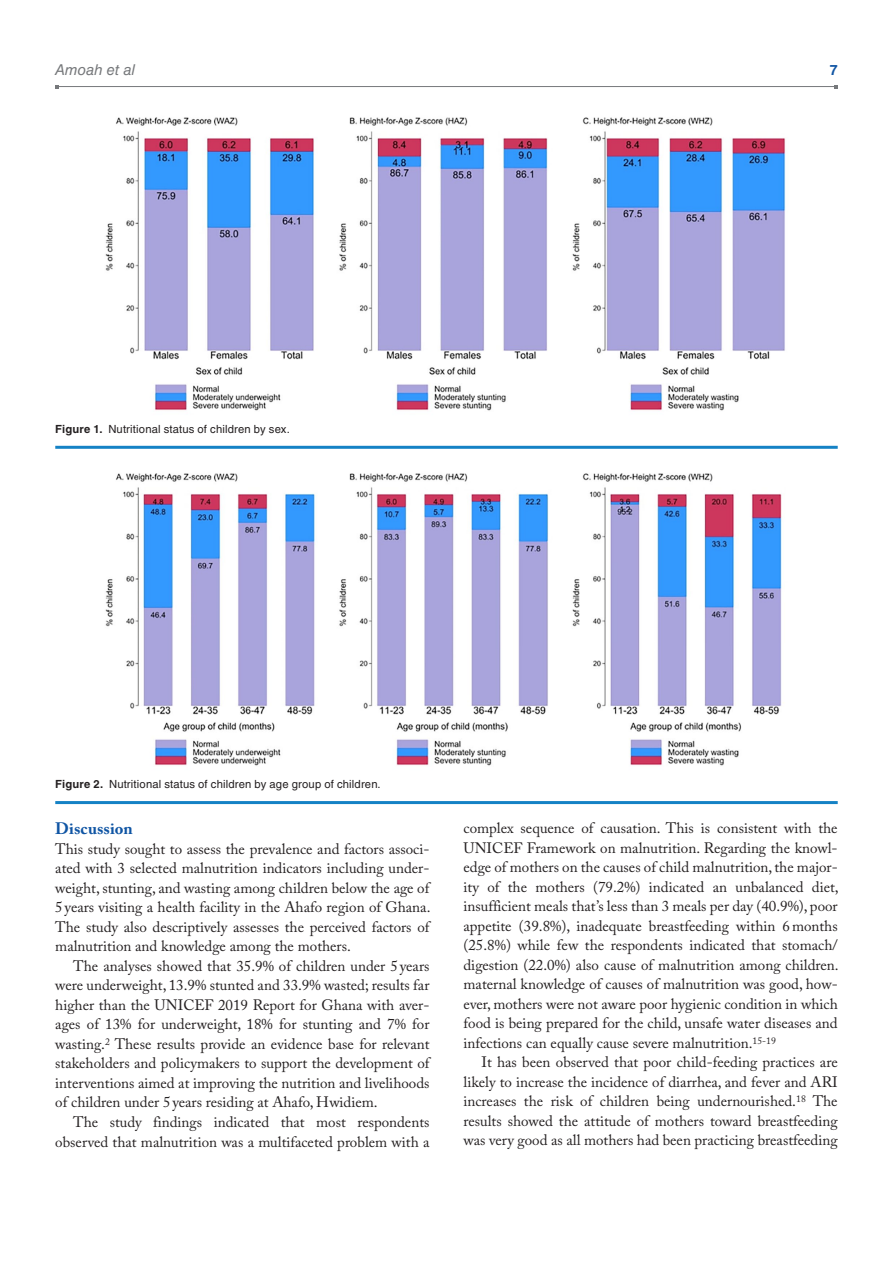
<style>
.page{position:relative;width:893px;height:1263px;background:#fff}
.page>*{position:absolute;margin:0;border:0;box-sizing:border-box;transform-origin:0 0}
.t1{font:700 16.5px "Adobe Caslon Pro";letter-spacing:.005em;color:#1055a4}
.t2{font:15px/19.5px "Adobe Caslon Pro";color:#231f20;text-align:justify}
.t3{font:italic 15px "Helvetica LT Std";color:#76787b}
.t4{font:700 14.25px "Helvetica LT Std";color:#1055a4}
.t5{font:11.25px "Helvetica LT Std";letter-spacing:.015em;color:#231f20}
.s1{font-weight:700}
</style>
<div class="page">
<hr style="left:57px;top:86px;width:779px;height:1px;background:#76787b">
<hr style="left:55px;top:446px;width:783px;height:3px;background:#1582c5">
<img style="left:105px;top:117px;width:681px;height:294px">
<hr style="left:55px;top:801px;width:783px;height:3px;background:#1582c5">
<img style="left:105px;top:473px;width:677px;height:293px">
<p class="t3" style="left:55px;top:61px;width:82px">Amoah et al</p>
<p class="t4" style="left:830px;top:61px;width:9px">7</p>
<p class="t5" style="left:55px;top:423px;width:236px"><span class="s1">Figure 1.</span> Nutritional status of children by sex.</p>
<p class="t5" style="left:55px;top:778px;width:327px"><span class="s1">Figure 2.</span> Nutritional status of children by age group of children.</p>
<p class="t1" style="left:55px;top:819px;width:79px">Discussion</p>
<p class="t2" style="left:55px;top:839px;width:377px">This study sought to assess the prevalence and factors associ&shy;ated with 3 selected malnutrition indicators including under&shy;weight, stunting, and wasting among children below the age of 5years visiting a health facility in the Ahafo region of Ghana.<br>The study also descriptively assesses the perceived factors of malnutrition and knowledge among the mothers.</p>
<p class="t2" style="left:55px;top:956px;width:376px;text-indent:18px">The analyses showed that 35.9% of children under 5years were underweight, 13.9% stunted and 33.9% wasted; results far higher than the UNICEF 2019 Report for Ghana with aver&shy;ages of 13% for underweight, 18% for stunting and 7% for wasting.<sup>2</sup> These results provide an evidence base for relevant stakeholders and policymakers to support the development of interventions aimed at improving the nutrition and livelihoods of children under 5years residing at Ahafo, Hwidiem.</p>
<p class="t2" style="left:55px;top:1112px;width:376px;text-align:right">The study findings indicated that most respondents observed that malnutrition was a multifaceted problem with a</p>
<p class="t2" style="left:463px;top:818px;width:377px">complex sequence of causation. This is consistent with the UNICEF Framework on malnutrition. Regarding the knowl&shy;edge of mothers on the causes of child malnutrition, the major&shy;ity of the mothers (79.2%) indicated an unbalanced diet, insufficient meals that’s less than 3 meals per day (40.9%), poor appetite (39.8%), inadequate breastfeeding within 6months (25.8%) while few the respondents indicated that stomach/ digestion (22.0%) also cause of malnutrition among children. maternal knowledge of causes of malnutrition was good, how&shy;ever, mothers were not aware poor hygienic condition in which food is being prepared for the child, unsafe water diseases and infections can equally cause severe malnutrition.<sup>15-19</sup></p>
<p class="t2" style="left:463px;top:1052px;width:376px;text-indent:18px">It has been observed that poor child-feeding practices are likely to increase the incidence of diarrhea, and fever and ARI increases the risk of children being undernourished.<sup>18</sup> The results showed the attitude of mothers toward breastfeeding was very good as all mothers had been practicing breastfeeding</p>
</div>
